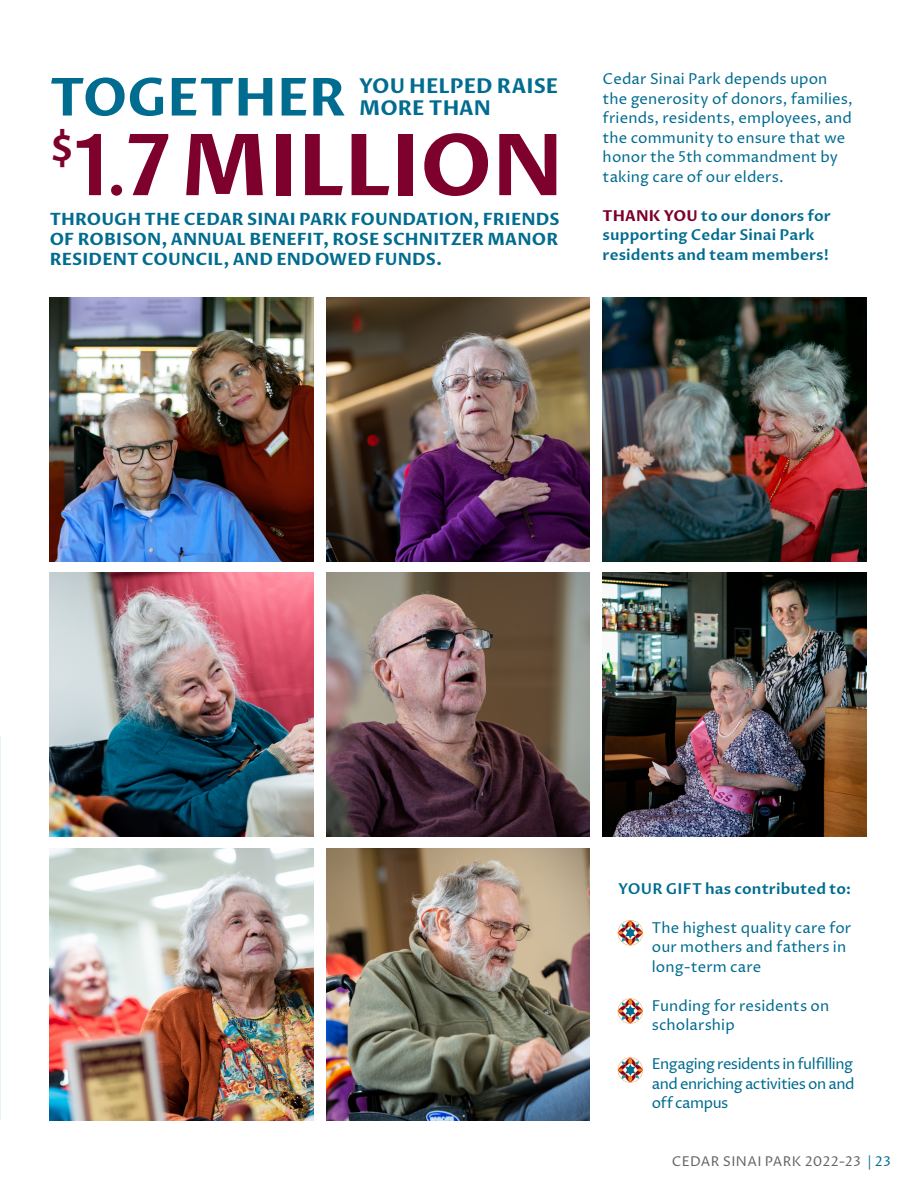
<style>
.page{position:relative;width:918px;height:1188px;background:#fff}
.page>*{position:absolute;margin:0;border:0;box-sizing:border-box;transform-origin:0 0}
.body{font:700 85.5px "Proza Libre";letter-spacing:-.01em;color:#7d002d;scale:.81 1}
.body-2{font:700 52.5px "Proza Libre";letter-spacing:-.01em;color:#006c90}
.body-3{font:700 36px "Proza Libre";color:#7d002d}
.body-4{font:700 20.4px/21.9px "Proza Libre";color:#006c90}
.body-5{font:700 16.95px/20px "Proza Libre";letter-spacing:.005em;color:#006c90;text-align:justify}
.body-6{font:15px/19.5px "Proza Libre";letter-spacing:.01em;color:#006c90}
.subhead{font:15px/19.5px "Proza Libre";letter-spacing:.005em;color:#006c90}
.body-7{font:600 15px/19.5px "Proza Libre";letter-spacing:.01em;color:#006c90}
.subhead-2{font:600 15px "Proza Libre";letter-spacing:.01em;color:#006c90}
.t1{font:13.5px "Proza Libre";letter-spacing:.025em;color:#636366}
.s1{font-size:54px}
.s2{font-weight:700;color:#7d002d}
.s3{color:#006c90}
</style>
<div class="page">
<img style="left:50px;top:297px;width:263px;height:264px">
<img style="left:50px;top:848px;width:263px;height:272px">
<img style="left:603px;top:573px;width:263px;height:264px">
<img style="left:326px;top:297px;width:264px;height:264px">
<img style="left:50px;top:573px;width:263px;height:264px">
<img style="left:326px;top:848px;width:264px;height:272px">
<img style="left:603px;top:297px;width:263px;height:264px">
<img style="left:326px;top:573px;width:264px;height:264px">
<svg style="left:618px;top:920px;width:25px;height:25px"></svg>
<svg style="left:618px;top:998px;width:25px;height:26px"></svg>
<svg style="left:618px;top:1057px;width:25px;height:26px"></svg>
<p class="body-2" style="left:50px;top:65px;width:298px">TOGETHER</p>
<p class="body-4" style="left:359px;top:76px;width:201px">YOU HELPED RAISE<br>MORE THAN</p>
<p class="body-3" style="left:50px;top:126px;width:26px">$</p>
<p class="body" style="left:75px;top:112px;width:606px">1<span class="s1">.</span>7 MILLION</p>
<p class="body-5" style="left:50px;top:209px;width:511px">THROUGH THE CEDAR SINAI PARK FOUNDATION, FRIENDS OF ROBISON, ANNUAL BENEFIT, ROSE SCHNITZER MANOR RESIDENT COUNCIL, AND ENDOWED FUNDS.</p>
<p class="body-6" style="left:603px;top:69px;width:252px">Cedar Sinai Park depends upon the generosity of donors, families, friends, residents, employees, and the community to ensure that we honor the 5th commandment by taking care of our elders.</p>
<p class="body-7" style="left:603px;top:206px;width:230px"><span class="s2">THANK YOU</span> to our donors for supporting Cedar Sinai Park residents and team members!</p>
<p class="subhead-2" style="left:618px;top:879px;width:235px">YOUR GIFT has contributed to:</p>
<p class="subhead" style="left:652px;top:918px;width:201px">The highest quality care for our mothers and fathers in long-term care</p>
<p class="subhead" style="left:652px;top:996px;width:179px">Funding for residents on scholarship</p>
<p class="subhead" style="left:652px;top:1055px;width:204px;text-align:justify">Engaging residents in fulfilling and enriching activities on and off campus</p>
<p class="t1" style="left:672px;top:1153px;width:221px">CEDAR SINAI PARK 2022-23 <span class="s3">| 23</span></p>
</div>
